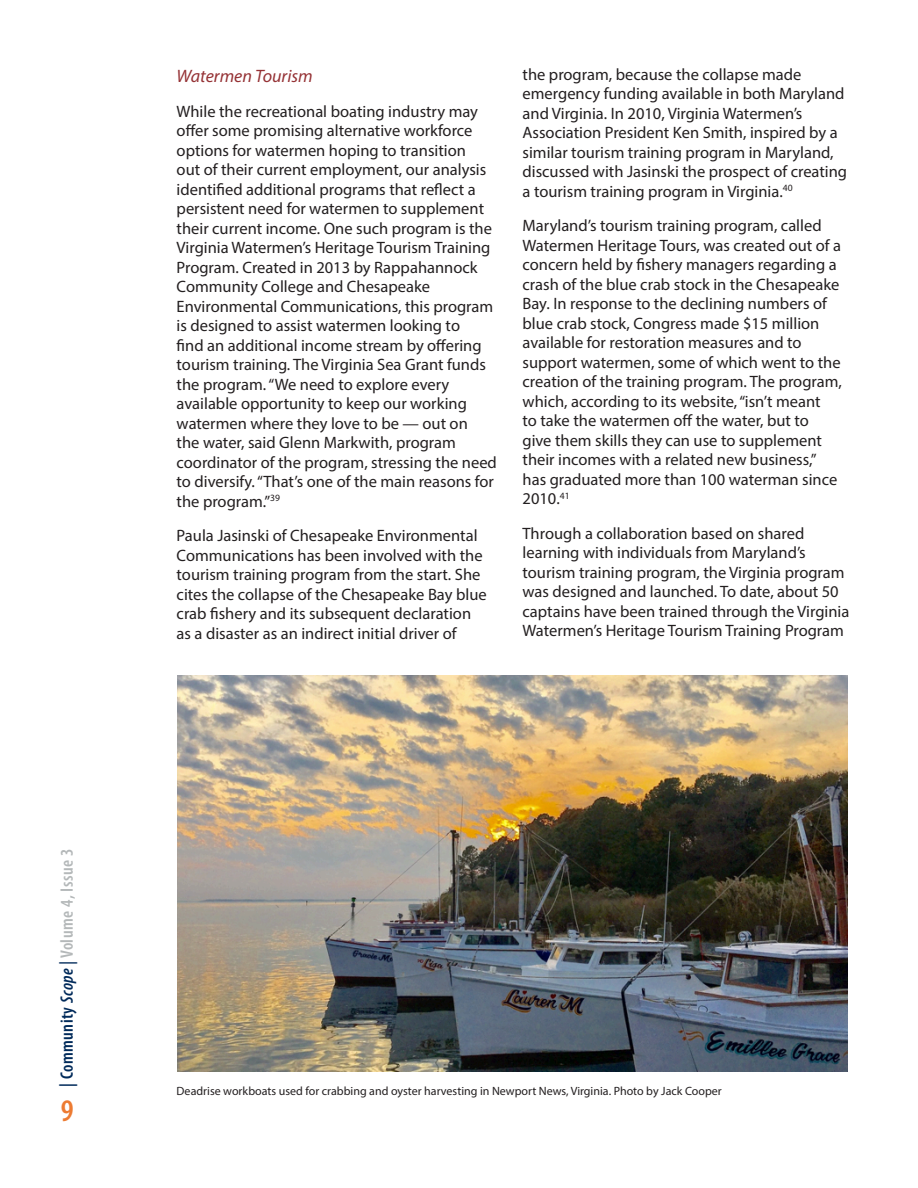
<style>
.page{position:relative;width:918px;height:1188px;background:#fff}
.page>*{position:absolute;margin:0;border:0;box-sizing:border-box;transform-origin:0 0}
.t1{font:600 condensed 31.5px "Myriad Pro";color:#ed7b32}
.t2{font:600 condensed 18px "Myriad Pro";letter-spacing:.025em;color:#b4b8b9}
.t3{font:italic 18px "Myriad Pro";color:#953235}
.t4{font:16.5px/19.5px "Myriad Pro";color:#231f20}
.NOTES{font:12px "Myriad Pro";color:#231f20}
.s1{color:#002a5a}
.s2{font-style:italic;color:#002a5a}
</style>
<div class="page">
<img style="left:178px;top:675px;width:670px;height:396px">
<p class="t2" style="left:57px;top:1087px;width:239px;rotate:-90deg"><span class="s1">| Community</span> <span class="s2">Scope |</span> Volume 4, Issue 3</p>
<p class="t1" style="left:61px;top:1093px;width:14px">9</p>
<p class="t3" style="left:177px;top:65px;width:138px">Watermen Tourism</p>
<p class="t4" style="left:177px;top:101px;width:322px">While the recreational boating industry may offer some promising alternative workforce options for watermen hoping to transition<br>out of their current employment, our analysis identified additional programs that reflect a persistent need for watermen to supplement their current income. One such program is the Virginia Watermen’s Heritage Tourism Training Program. Created in 2013 by Rappahannock Community College and Chesapeake Environmental Communications, this program is designed to assist watermen looking to<br>find an additional income stream by offering tourism training. The Virginia Sea Grant funds the program. “We need to explore every available opportunity to keep our working watermen where they love to be — out on<br>the water, said Glenn Markwith, program coordinator of the program, stressing the need to diversify. “That’s one of the main reasons for the program.”<sup>39</sup></p>
<p class="t4" style="left:177px;top:526px;width:312px">Paula Jasinski of Chesapeake Environmental Communications has been involved with the tourism training program from the start. She cites the collapse of the Chesapeake Bay blue crab fishery and its subsequent declaration as a disaster as an indirect initial driver of</p>
<p class="t4" style="left:523px;top:64px;width:326px">the program, because the collapse made emergency funding available in both Maryland and Virginia. In 2010, Virginia Watermen’s Association President Ken Smith, inspired by a similar tourism training program in Maryland, discussed with Jasinski the prospect of creating a tourism training program in Virginia.<sup>40</sup></p>
<p class="t4" style="left:523px;top:216px;width:321px">Maryland’s tourism training program, called Watermen Heritage Tours, was created out of a concern held by fishery managers regarding a crash of the blue crab stock in the Chesapeake Bay. In response to the declining numbers of blue crab stock, Congress made $15 million available for restoration measures and to support watermen, some of which went to the creation of the training program. The program, which, according to its website, “isn’t meant<br>to take the watermen off the water, but to give them skills they can use to supplement their incomes with a related new business,” has graduated more than 100 waterman since 2010.<sup>41</sup></p>
<p class="t4" style="left:523px;top:523px;width:328px">Through a collaboration based on shared learning with individuals from Maryland’s tourism training program, the Virginia program was designed and launched. To date, about 50 captains have been trained through the Virginia Watermen’s Heritage Tourism Training Program</p>
<p class="NOTES" style="left:177px;top:1084px;width:547px">Deadrise workboats used for crabbing and oyster harvesting in Newport News, Virginia. Photo by Jack Cooper</p>
</div>
